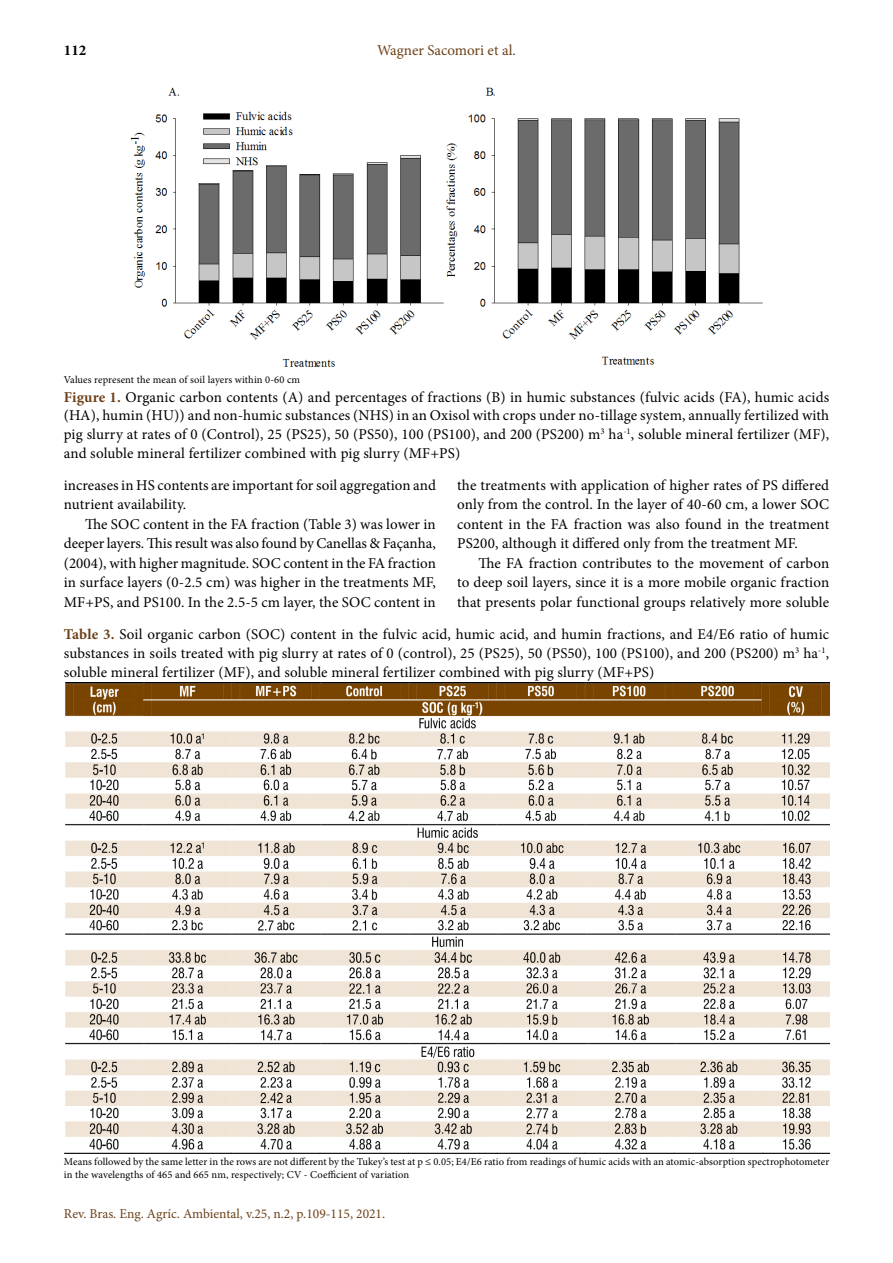
<style>
.page{position:relative;width:893px;height:1263px;background:#fff}
.page>*{position:absolute;margin:0;border:0;box-sizing:border-box;transform-origin:0 0}
.t1{font:15px/19.5px "Minion Pro";letter-spacing:.01em;color:#000;text-align:justify}
.t2{font:15px "Minion Pro";color:#6c4119}
.t3{font:700 15px "Minion Pro";color:#000}
.t4{font:13.5px "Minion Pro";color:#6c4119}
.t5{font:10.5px/12.6px "Minion Pro";letter-spacing:.01em;color:#000}
.s1{font-weight:700;color:#6c4119}
</style>
<div class="page">
<img style="left:130px;top:87px;width:633px;height:280px">
<img style="left:64px;top:683px;width:765px;height:470px">
<p class="t3" style="left:64px;top:40px;width:24px">112</p>
<p class="t2" style="left:377px;top:40px;width:140px">Wagner Sacomori et al.</p>
<p class="t5" style="left:64px;top:373px;width:238px">Values represent the mean of soil layers within 0-60 cm</p>
<p class="t1" style="left:64px;top:387px;width:767px;line-height:18.8px"><span class="s1">Figure 1.</span> Organic carbon contents (A) and percentages of fractions (B) in humic substances (fulvic acids (FA), humic acids (HA), humin (HU)) and non-humic substances (NHS) in an Oxisol with crops under no-tillage system, annually fertilized with pig slurry at rates of 0 (Control), 25 (PS25), 50 (PS50), 100 (PS100), and 200 (PS200) m<sup>3</sup> ha<sup>-1</sup>, soluble mineral fertilizer (MF), and soluble mineral fertilizer combined with pig slurry (MF+PS)</p>
<p class="t1" style="left:64px;top:475px;width:374px">increases in HS contents are important for soil aggregation and nutrient availability.</p>
<p class="t1" style="left:64px;top:514px;width:374px;text-indent:21px">The SOC content in the FA fraction (Table 3) was lower in deeper layers. This result was also found by Canellas &amp; Façanha, (2004), with higher magnitude. SOC content in the FA fraction in surface layers (0-2.5 cm) was higher in the treatments MF, MF+PS, and PS100. In the 2.5-5 cm layer, the SOC content in</p>
<p class="t1" style="left:457px;top:475px;width:374px">the treatments with application of higher rates of PS differed only from the control. In the layer of 40-60 cm, a lower SOC content in the FA fraction was also found in the treatment PS200, although it differed only from the treatment MF.</p>
<p class="t1" style="left:457px;top:553px;width:374px;text-indent:21px">The FA fraction contributes to the movement of carbon to deep soil layers, since it is a more mobile organic fraction that presents polar functional groups relatively more soluble</p>
<p class="t1" style="left:64px;top:625px;width:767px;line-height:18.8px"><span class="s1">Table 3.</span> Soil organic carbon (SOC) content in the fulvic acid, humic acid, and humin fractions, and E4/E6 ratio of humic substances in soils treated with pig slurry at rates of 0 (control), 25 (PS25), 50 (PS50), 100 (PS100), and 200 (PS200) m<sup>3</sup> ha<sup>-1</sup>, soluble mineral fertilizer (MF), and soluble mineral fertilizer combined with pig slurry (MF+PS)</p>
<p class="t5" style="left:64px;top:1156px;width:767px">Means followed by the same letter in the rows are not different by the Tukey’s test at p ≤ 0.05; E4/E6 ratio from readings of humic acids with an atomic-absorption spectrophotometer in the wavelengths of 465 and 665 nm, respectively; CV - Coefficient of variation</p>
<p class="t4" style="left:64px;top:1204px;width:323px">Rev. Bras. Eng. Agríc. Ambiental, v.25, n.2, p.109-115, 2021.</p>
</div>
